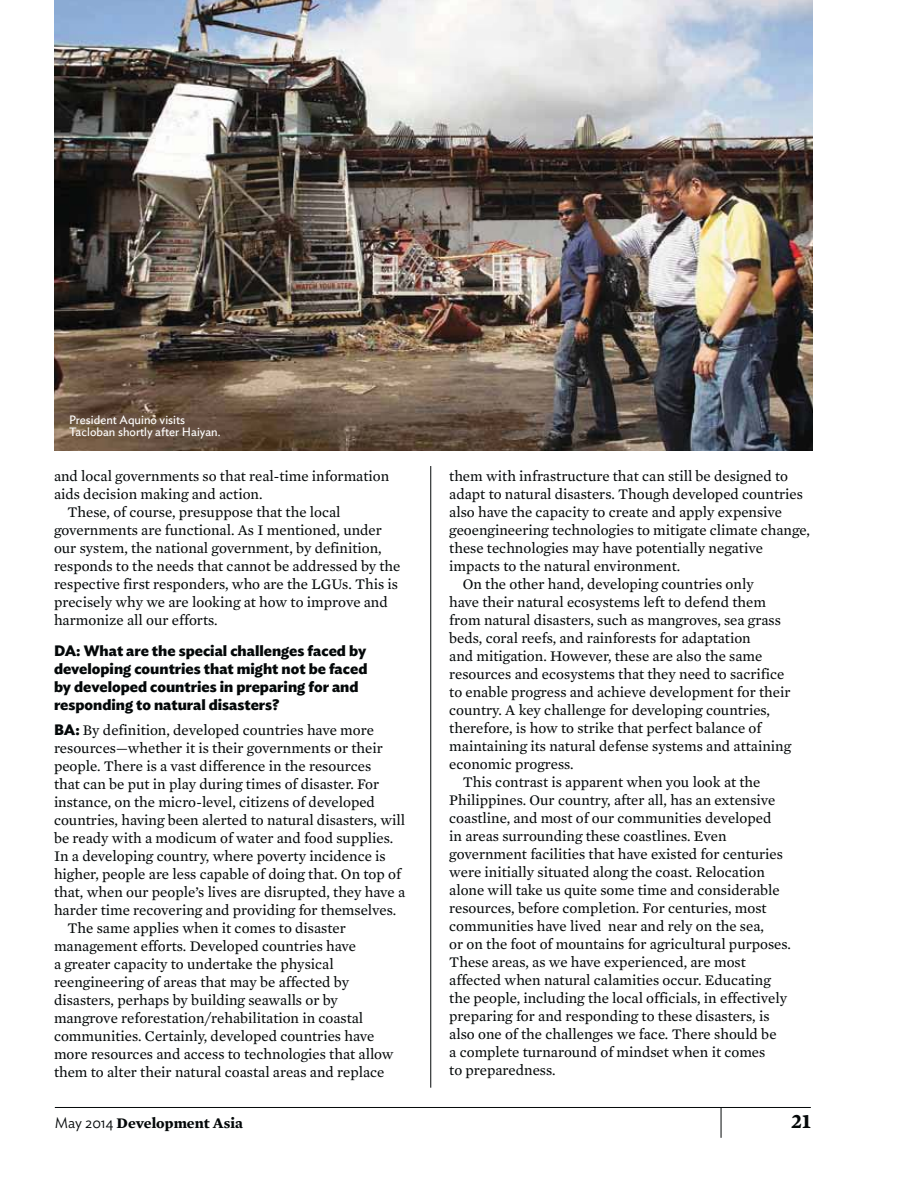
<style>
.page{position:relative;width:918px;height:1188px;background:#fff}
.page>*{position:absolute;margin:0;border:0;box-sizing:border-box;transform-origin:0 0}
.t1{font:700 21px "Mercury Text G2";color:#040809}
.t2{font:15px "Mercury Text G2";color:#040809}
.t3{font:700 15px/18px "Ideal Sans";color:#040809}
.t4{font:700 15px "Mercury Text G2";color:#040809}
.t5{font:12px/12px "Ideal Sans";color:#fff}
.s1{font-family:"Ideal Sans";font-weight:700}
.s2{font-family:"Ideal Sans";font-weight:300}
</style>
<div class="page">
<hr style="left:55px;top:1107px;width:756px;height:1px;background:#040809">
<hr style="left:721px;top:1108px;width:1px;height:30px;background:#040809">
<hr style="left:430px;top:466px;width:1px;height:622px;background:#040809">
<img style="left:54px;top:0;width:758px;height:451px">
<p class="t5" style="left:69px;top:415px;width:153px">President Aquino visits<br>Tacloban shortly after Haiyan.</p>
<p class="t2" style="left:54px;top:469px;width:337px">and local governments so that real-time information</p>
<p class="t2" style="left:54px;top:487px;width:210px">aids decision making and action.</p>
<p class="t2" style="left:68px;top:505px;width:275px">These, of course, presuppose that the local</p>
<p class="t2" style="left:54px;top:523px;width:330px">governments are functional. As I mentioned, under</p>
<p class="t2" style="left:54px;top:541px;width:329px">our system, the national government, by definition,</p>
<p class="t2" style="left:54px;top:559px;width:348px">responds to the needs that cannot be addressed by the</p>
<p class="t2" style="left:54px;top:577px;width:346px">respective first responders, who are the LGUs. This is</p>
<p class="t2" style="left:54px;top:595px;width:335px">precisely why we are looking at how to improve and</p>
<p class="t2" style="left:54px;top:613px;width:165px">harmonize all our efforts.</p>
<p class="t3" style="left:54px;top:643px;width:315px">DA: What are the special challenges faced by developing countries that might not be faced by developed countries in preparing for and responding to natural disasters?</p>
<p class="t2" style="left:54px;top:723px;width:321px"><span class="s1">BA:</span> By definition, developed countries have more</p>
<p class="t2" style="left:54px;top:741px;width:330px">resources—whether it is their governments or their</p>
<p class="t2" style="left:54px;top:759px;width:319px">people. There is a vast difference in the resources</p>
<p class="t2" style="left:54px;top:777px;width:327px">that can be put in play during times of disaster. For</p>
<p class="t2" style="left:54px;top:795px;width:323px">instance, on the micro-level, citizens of developed</p>
<p class="t2" style="left:54px;top:813px;width:353px">countries, having been alerted to natural disasters, will</p>
<p class="t2" style="left:54px;top:831px;width:341px">be ready with a modicum of water and food supplies.</p>
<p class="t2" style="left:54px;top:849px;width:333px">In a developing country, where poverty incidence is</p>
<p class="t2" style="left:54px;top:867px;width:348px">higher, people are less capable of doing that. On top of</p>
<p class="t2" style="left:54px;top:885px;width:353px">that, when our people’s lives are disrupted, they have a</p>
<p class="t2" style="left:54px;top:903px;width:344px">harder time recovering and providing for themselves.</p>
<p class="t2" style="left:68px;top:921px;width:280px">The same applies when it comes to disaster</p>
<p class="t2" style="left:54px;top:939px;width:304px">management efforts. Developed countries have</p>
<p class="t2" style="left:54px;top:957px;width:281px">a greater capacity to undertake the physical</p>
<p class="t2" style="left:54px;top:975px;width:297px">reengineering of areas that may be affected by</p>
<p class="t2" style="left:54px;top:993px;width:286px">disasters, perhaps by building seawalls or by</p>
<p class="t2" style="left:54px;top:1011px;width:311px">mangrove reforestation/rehabilitation in coastal</p>
<p class="t2" style="left:54px;top:1029px;width:322px">communities. Certainly, developed countries have</p>
<p class="t2" style="left:54px;top:1047px;width:341px">more resources and access to technologies that allow</p>
<p class="t2" style="left:54px;top:1065px;width:332px">them to alter their natural coastal areas and replace</p>
<p class="t2" style="left:449px;top:469px;width:340px">them with infrastructure that can still be designed to</p>
<p class="t2" style="left:449px;top:487px;width:355px">adapt to natural disasters. Though developed countries</p>
<p class="t2" style="left:449px;top:505px;width:334px">also have the capacity to create and apply expensive</p>
<p class="t2" style="left:449px;top:523px;width:362px">geoengineering technologies to mitigate climate change,</p>
<p class="t2" style="left:449px;top:541px;width:315px">these technologies may have potentially negative</p>
<p class="t2" style="left:449px;top:559px;width:233px">impacts to the natural environment.</p>
<p class="t2" style="left:463px;top:577px;width:292px">On the other hand, developing countries only</p>
<p class="t2" style="left:449px;top:595px;width:318px">have their natural ecosystems left to defend them</p>
<p class="t2" style="left:449px;top:613px;width:333px">from natural disasters, such as mangroves, sea grass</p>
<p class="t2" style="left:449px;top:631px;width:303px">beds, coral reefs, and rainforests for adaptation</p>
<p class="t2" style="left:449px;top:649px;width:315px">and mitigation. However, these are also the same</p>
<p class="t2" style="left:449px;top:667px;width:337px">resources and ecosystems that they need to sacrifice</p>
<p class="t2" style="left:449px;top:685px;width:343px">to enable progress and achieve development for their</p>
<p class="t2" style="left:449px;top:703px;width:322px">country. A key challenge for developing countries,</p>
<p class="t2" style="left:449px;top:721px;width:314px">therefore, is how to strike that perfect balance of</p>
<p class="t2" style="left:449px;top:739px;width:343px">maintaining its natural defense systems and attaining</p>
<p class="t2" style="left:449px;top:757px;width:126px">economic progress.</p>
<p class="t2" style="left:463px;top:775px;width:299px">This contrast is apparent when you look at the</p>
<p class="t2" style="left:449px;top:793px;width:328px">Philippines. Our country, after all, has an extensive</p>
<p class="t2" style="left:449px;top:811px;width:324px">coastline, and most of our communities developed</p>
<p class="t2" style="left:449px;top:829px;width:279px">in areas surrounding these coastlines. Even</p>
<p class="t2" style="left:449px;top:847px;width:335px">government facilities that have existed for centuries</p>
<p class="t2" style="left:449px;top:865px;width:317px">were initially situated along the coast. Relocation</p>
<p class="t2" style="left:449px;top:883px;width:332px">alone will take us quite some time and considerable</p>
<p class="t2" style="left:449px;top:901px;width:319px">resources, before completion. For centuries, most</p>
<p class="t2" style="left:449px;top:919px;width:316px">communities have lived near and rely on the sea,</p>
<p class="t2" style="left:449px;top:937px;width:343px">or on the foot of mountains for agricultural purposes.</p>
<p class="t2" style="left:449px;top:955px;width:298px">These areas, as we have experienced, are most</p>
<p class="t2" style="left:449px;top:973px;width:323px">affected when natural calamities occur. Educating</p>
<p class="t2" style="left:449px;top:991px;width:339px">the people, including the local officials, in effectively</p>
<p class="t2" style="left:449px;top:1009px;width:322px">preparing for and responding to these disasters, is</p>
<p class="t2" style="left:449px;top:1027px;width:329px">also one of the challenges we face. There should be</p>
<p class="t2" style="left:449px;top:1045px;width:318px">a complete turnaround of mindset when it comes</p>
<p class="t2" style="left:449px;top:1063px;width:108px">to preparedness.</p>
<p class="t4" style="left:55px;top:1118px;width:190px"><span class="s2">May 2014</span> Development Asia</p>
<h1 class="t1" style="left:791px;top:1115px;width:21px">21</h1>
</div>
